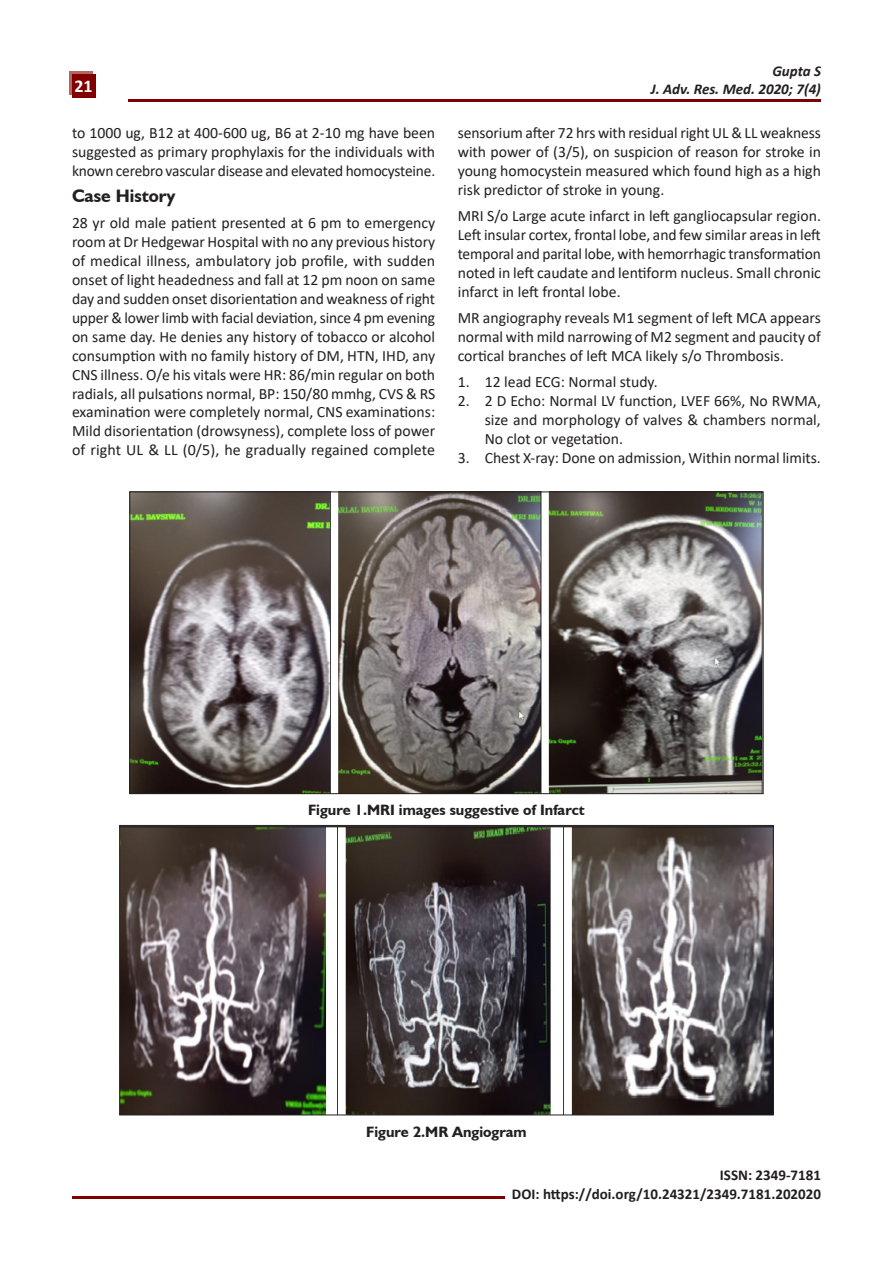
<style>
.page{position:relative;width:893px;height:1263px;background:#fff}
.page>*{position:absolute;margin:0;border:0;box-sizing:border-box;transform-origin:0 0}
.t1{font:700 18px "Humanist 521 BT";color:#231f20}
.t2{font:700 18px "Calibri";color:#fff}
.t3{font:15.75px/18.9px "Calibri";color:#231f20;text-align:justify}
.t4{font:700 15px/18.9px "Calibri";color:#231f20;text-align:right}
.t5{font:700 15px "Humanist 521 BT";color:#231f20}
.t6{font:italic 700 15px/18px "Calibri";color:#231f20;text-align:right}
</style>
<div class="page">
<div style="left:69px;top:71px;width:23px;height:23px;background:#b46666"></div>
<div style="left:72px;top:74px;width:23px;height:23px;background:#800000"></div>
<hr style="left:128px;top:100px;width:693px;height:2px;background:#800000">
<hr style="left:72px;top:1196px;width:433px;height:2px;background:#800000">
<img style="left:132px;top:494px;width:629px;height:298px">
<img style="left:121px;top:827px;width:650px;height:286px">
<p class="t2" style="left:74px;top:74px;width:20px">21</p>
<p class="t3" style="left:72px;top:123px;width:365px">to 1000 ug, B12 at 400-600 ug, B6 at 2-10 mg have been suggested as primary prophylaxis for the individuals with known cerebro vascular disease and elevated homocysteine.</p>
<p class="t1" style="left:72px;top:185px;width:105px">Case History</p>
<p class="t3" style="left:72px;top:213px;width:365px">28 yr old male patient presented at 6 pm to emergency room at Dr Hedgewar Hospital with no any previous history of medical illness, ambulatory job profile, with sudden onset of light headedness and fall at 12 pm noon on same day and sudden onset disorientation and weakness of right upper &amp; lower limb with facial deviation, since 4 pm evening on same day. He denies any history of tobacco or alcohol consumption with no family history of DM, HTN, IHD, any CNS illness. O/e his vitals were HR: 86/min regular on both radials, all pulsations normal, BP: 150/80 mmhg, CVS &amp; RS examination were completely normal, CNS examinations:<br>Mild disorientation (drowsyness), complete loss of power of right UL &amp; LL (0/5), he gradually regained complete</p>
<p class="t6" style="left:651px;top:61px;width:172px">Gupta S<br>J. Adv. Res. Med. 2020; 7(4)</p>
<p class="t3" style="left:458px;top:123px;width:365px">sensorium after 72 hrs with residual right UL &amp; LL weakness with power of (3/5), on suspicion of reason for stroke in young homocystein measured which found high as a high risk predictor of stroke in young.</p>
<p class="t3" style="left:458px;top:206px;width:365px">MRI S/o Large acute infarct in left gangliocapsular region.<br>Left insular cortex, frontal lobe, and few similar areas in left temporal and parital lobe, with hemorrhagic transformation noted in left caudate and lentiform nucleus. Small chronic infarct in left frontal lobe.</p>
<p class="t3" style="left:458px;top:308px;width:365px">MR angiography reveals M1 segment of left MCA appears normal with mild narrowing of M2 segment and paucity of cortical branches of left MCA likely s/o Thrombosis.</p>
<p class="t3" style="left:458px;top:372px;width:201px">1. 12 lead ECG: Normal study.</p>
<p class="t3" style="left:485px;top:391px;width:338px;text-indent:-27px">2. 2 D Echo: Normal LV function, LVEF 66%, No RWMA, size and morphology of valves &amp; chambers normal, No clot or vegetation.</p>
<p class="t3" style="left:458px;top:448px;width:365px">3. Chest X-ray: Done on admission, Within normal limits.</p>
<p class="t5" style="left:308px;top:801px;width:278px">Figure 1.MRI images suggestive of Infarct</p>
<p class="t5" style="left:366px;top:1123px;width:162px">Figure 2.MR Angiogram</p>
<p class="t4" style="left:512px;top:1165px;width:311px">ISSN: 2349-7181<br>DOI: https://doi.org/10.24321/2349.7181.202020</p>
</div>
